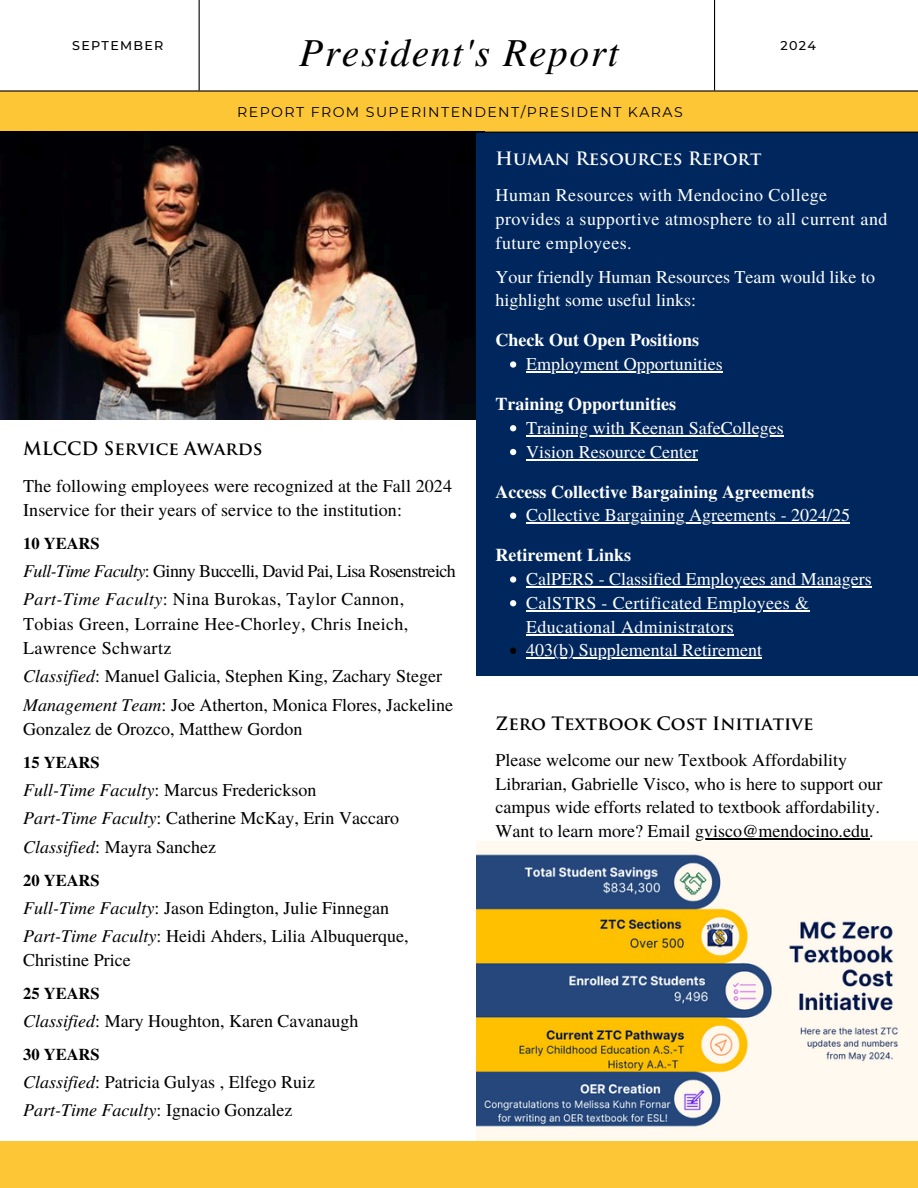
<style>
.page{position:relative;width:918px;height:1188px;background:#fff}
.page>*{position:absolute;margin:0;border:0;box-sizing:border-box;transform-origin:0 0}
.t1{font:italic 39.45px "Te X Gyre Termes";letter-spacing:.04em;color:#000}
.t2{font:18px/28.5px "Te X Gyre Termes";color:#000}
.t3{font:18px/23.7px "Te X Gyre Termes";color:#fff}
.t4{font:18px/28.5px "Te X Gyre Termes";letter-spacing:-.03em;color:#000}
.t5{font:18px/23.7px "Te X Gyre Termes";letter-spacing:.025em;color:#fff}
.t6{font:700 18px "Te X Gyre Termes";color:#fff}
.t7{font:18px/24.3px "Te X Gyre Termes";letter-spacing:.02em;color:#000}
.t8{font:18px/23.7px "Te X Gyre Termes";letter-spacing:.02em;color:#fff}
.t9{font:700 18px "Trajan Pro";color:#000}
.t10{font:700 18px "Trajan Pro";color:#fff}
.t11{font:700 16.5px "Te X Gyre Termes";color:#000}
.t12{font:14.1px "Montserrat";letter-spacing:.1em;color:#000}
.t13{font:500 12.75px "Montserrat";letter-spacing:.1em;color:#000}
.s1{font-style:italic}
</style>
<div class="page">
<div style="left:0;top:92px;width:918px;height:40px;background:#fdc636"></div>
<hr style="left:0;top:90px;width:918px;height:2px;background:#000">
<hr style="left:199px;top:0;width:1px;height:90px;background:#000">
<hr style="left:714px;top:0;width:1px;height:90px;background:#000">
<img style="left:0;top:133px;width:477px;height:287px">
<div style="left:477px;top:132px;width:441px;height:543px;background:#00275d"></div>
<div style="left:0;top:1141px;width:918px;height:47px;background:#fdc636"></div>
<hr style="left:0;top:132px;width:918px;height:1px;background:#000">
<img style="left:477px;top:841px;width:441px;height:300px">
<svg style="left:510px;top:361px;width:6px;height:7px"></svg>
<hr style="left:526px;top:371px;width:197px;height:2px;background:#fff">
<svg style="left:510px;top:425px;width:6px;height:6px"></svg>
<hr style="left:526px;top:435px;width:258px;height:1px;background:#fff">
<svg style="left:510px;top:449px;width:6px;height:6px"></svg>
<hr style="left:526px;top:459px;width:172px;height:1px;background:#fff">
<svg style="left:510px;top:513px;width:6px;height:6px"></svg>
<hr style="left:526px;top:523px;width:324px;height:1px;background:#fff">
<svg style="left:510px;top:576px;width:6px;height:7px"></svg>
<hr style="left:526px;top:586px;width:346px;height:2px;background:#fff">
<svg style="left:510px;top:600px;width:6px;height:6px"></svg>
<hr style="left:526px;top:610px;width:283px;height:1px;background:#fff">
<hr style="left:526px;top:634px;width:208px;height:1px;background:#fff">
<svg style="left:510px;top:648px;width:6px;height:6px"></svg>
<hr style="left:526px;top:658px;width:236px;height:1px;background:#fff">
<hr style="left:695px;top:838px;width:174px;height:2px;background:#000">
<p class="t1" style="left:299px;top:24px;width:321px">President's Report</p>
<p class="t12" style="left:237px;top:104px;width:447px">REPORT FROM SUPERINTENDENT/PRESIDENT KARAS</p>
<p class="t13" style="left:72px;top:38px;width:93px">SEPTEMBER</p>
<h3 class="t13" style="left:781px;top:38px;width:37px">2024</h3>
<p class="t9" style="left:23px;top:442px;width:241px">MLCCD Service Awards</p>
<p class="t2" style="left:23px;top:473px;width:430px;line-height:24.3px">The following employees were recognized at the Fall 2024<br>Inservice for their years of service to the institution:</p>
<p class="t11" style="left:23px;top:531px;width:78px">10 YEARS</p>
<p class="t4" style="left:23px;top:556px;width:434px"><span class="s1">Full-Time Faculty</span>: Ginny Buccelli, David Pai, Lisa Rosenstreich<br><span class="s1">Part-Time Faculty</span>: Nina Burokas, Taylor Cannon,</p>
<p class="t7" style="left:23px;top:610px;width:387px">Tobias Green, Lorraine Hee-Chorley, Chris Ineich,<br>Lawrence Schwartz</p>
<p class="t2" style="left:23px;top:661px;width:431px"><span class="s1">Classified</span>: Manuel Galicia, Stephen King, Zachary Steger<br><span class="s1">Management Team</span>: Joe Atherton, Monica Flores, Jackeline</p>
<p class="t2" style="left:23px;top:714px;width:281px">Gonzalez de Orozco, Matthew Gordon</p>
<p class="t11" style="left:23px;top:750px;width:78px">15 YEARS</p>
<p class="t2" style="left:23px;top:775px;width:377px"><span class="s1">Full-Time Faculty</span>: Marcus Frederickson<br><span class="s1">Part-Time Faculty</span>: Catherine McKay, Erin Vaccaro<br><span class="s1">Classified</span>: Mayra Sanchez</p>
<p class="t11" style="left:23px;top:867px;width:78px">20 YEARS</p>
<p class="t2" style="left:23px;top:892px;width:387px"><span class="s1">Full-Time Faculty</span>: Jason Edington, Julie Finnegan<br><span class="s1">Part-Time Faculty</span>: Heidi Ahders, Lilia Albuquerque,</p>
<p class="t2" style="left:23px;top:945px;width:109px">Christine Price</p>
<p class="t11" style="left:23px;top:981px;width:78px">25 YEARS</p>
<p class="t2" style="left:23px;top:1006px;width:337px"><span class="s1">Classified</span>: Mary Houghton, Karen Cavanaugh</p>
<p class="t11" style="left:23px;top:1042px;width:78px">30 YEARS</p>
<p class="t2" style="left:23px;top:1067px;width:293px"><span class="s1">Classified</span>: Patricia Gulyas , Elfego Ruiz<br><span class="s1">Part-Time Faculty</span>: Ignacio Gonzalez</p>
<h4 class="t10" style="left:496px;top:151px;width:267px">Human Resources Report</h4>
<h4 class="t5" style="left:496px;top:183px;width:393px">Human Resources with Mendocino College provides a supportive atmosphere to all current and future employees.</h4>
<h3 class="t3" style="left:496px;top:264px;width:381px">Your friendly Human Resources Team would like to highlight some useful links:</h3>
<p class="t6" style="left:496px;top:326px;width:205px">Check Out Open Positions</p>
<h3 class="t3" style="left:526px;top:351px;width:198px">Employment Opportunities</h3>
<p class="t6" style="left:496px;top:390px;width:182px">Training Opportunities</p>
<p class="t3" style="left:526px;top:415px;width:259px">Training with Keenan SafeColleges</p>
<h3 class="t3" style="left:526px;top:439px;width:173px">Vision Resource Center</h3>
<p class="t6" style="left:496px;top:478px;width:320px">Access Collective Bargaining Agreements</p>
<h3 class="t3" style="left:526px;top:503px;width:325px">Collective Bargaining Agreements - 2024/25</h3>
<p class="t6" style="left:496px;top:541px;width:137px">Retirement Links</p>
<p class="t3" style="left:526px;top:566px;width:347px">CalPERS - Classified Employees and Managers</p>
<p class="t8" style="left:526px;top:590px;width:284px">CalSTRS - Certificated Employees &amp;<br>Educational Administrators</p>
<h3 class="t3" style="left:526px;top:638px;width:237px">403(b) Supplemental Retirement</h3>
<h4 class="t9" style="left:496px;top:716px;width:319px">Zero Textbook Cost Initiative</h4>
<p class="t2" style="left:496px;top:747px;width:388px;line-height:23.7px">Please welcome our new Textbook Affordability Librarian, Gabrielle Visco, who is here to support our campus wide efforts related to textbook affordability.<br>Want to learn more? Email gvisco@mendocino.edu.</p>
</div>
